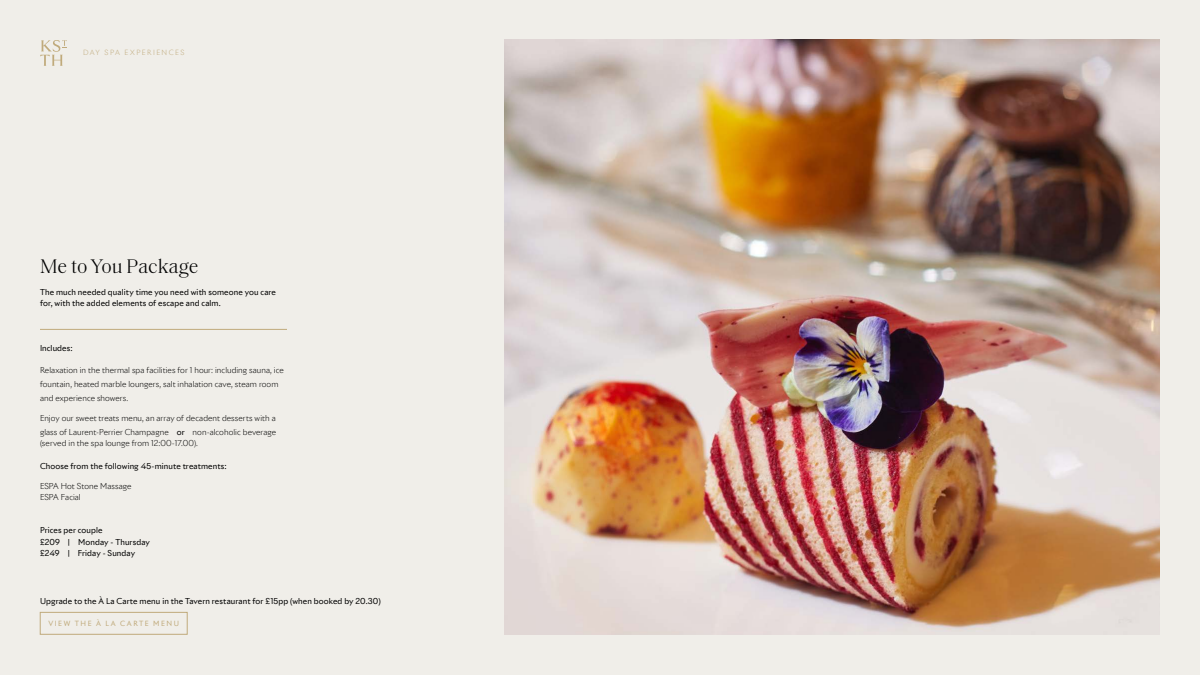
<style>
.page{position:relative;width:1200px;height:675px;background:#f0eee9}
.page>*{position:absolute;margin:0;border:0;box-sizing:border-box;transform-origin:0 0}
.t1{font:300 20px "Saol Text";color:#000}
.t2{font:300 8px/14px "Riviera Nights";letter-spacing:.01em;color:#000}
.t3{font:8px/11.2px "Riviera Nights";letter-spacing:.015em;color:#000}
.t4{font:7px "Riviera Nights";letter-spacing:.215em;color:#c0aa7b}
.t5{font:300 7px "Riviera Nights";letter-spacing:.205em;color:#c0aa7b}
.s1{font-weight:400}
</style>
<div class="page">
<svg style="left:40px;top:40px;width:27px;height:26px"></svg>
<hr style="left:40px;top:329px;width:247px;height:1px;background:#c0aa7b">
<img style="left:504px;top:40px;width:656px;height:595px">
<div style="left:40px;top:612px;width:147px;height:23px;border:1px solid #c0aa7b"></div>
<p class="t5" style="left:83px;top:48px;width:103px">DAY SPA EXPERIENCES</p>
<h1 class="t1" style="left:40px;top:251px;width:160px">Me to You Package</h1>
<p class="t3" style="left:40px;top:286px;width:238px">The much needed quality time you need with someone you care for, with the added elements of escape and calm.</p>
<p class="t3" style="left:40px;top:342px;width:34px">Includes:</p>
<p class="t2" style="left:40px;top:363px;width:245px">Relaxation in the thermal spa facilities for 1 hour: including sauna, ice fountain, heated marble loungers, salt inhalation cave, steam room and experience showers.</p>
<p class="t2" style="left:40px;top:411px;width:238px">Enjoy our sweet treats menu, an array of decadent desserts with a glass of Laurent-Perrier Champagne <span class="s1">or</span> non-alcoholic beverage</p>
<p class="t2" style="left:40px;top:436px;width:159px">(served in the spa lounge from 12:00-17.00).</p>
<p class="t3" style="left:40px;top:460px;width:188px">Choose from the following 45-minute treatments:</p>
<p class="t2" style="left:40px;top:480px;width:93px;line-height:11.2px">ESPA Hot Stone Massage<br>ESPA Facial</p>
<p class="t3" style="left:40px;top:525px;width:111px">Prices per couple<br>£209 | Monday - Thursday £249 | Friday - Sunday</p>
<p class="t3" style="left:40px;top:595px;width:342px">Upgrade to the À La Carte menu in the Tavern restaurant for £15pp (when booked by 20.30)</p>
<p class="t4" style="left:48px;top:619px;width:132px">VIEW THE À LA CARTE MENU</p>
</div>
